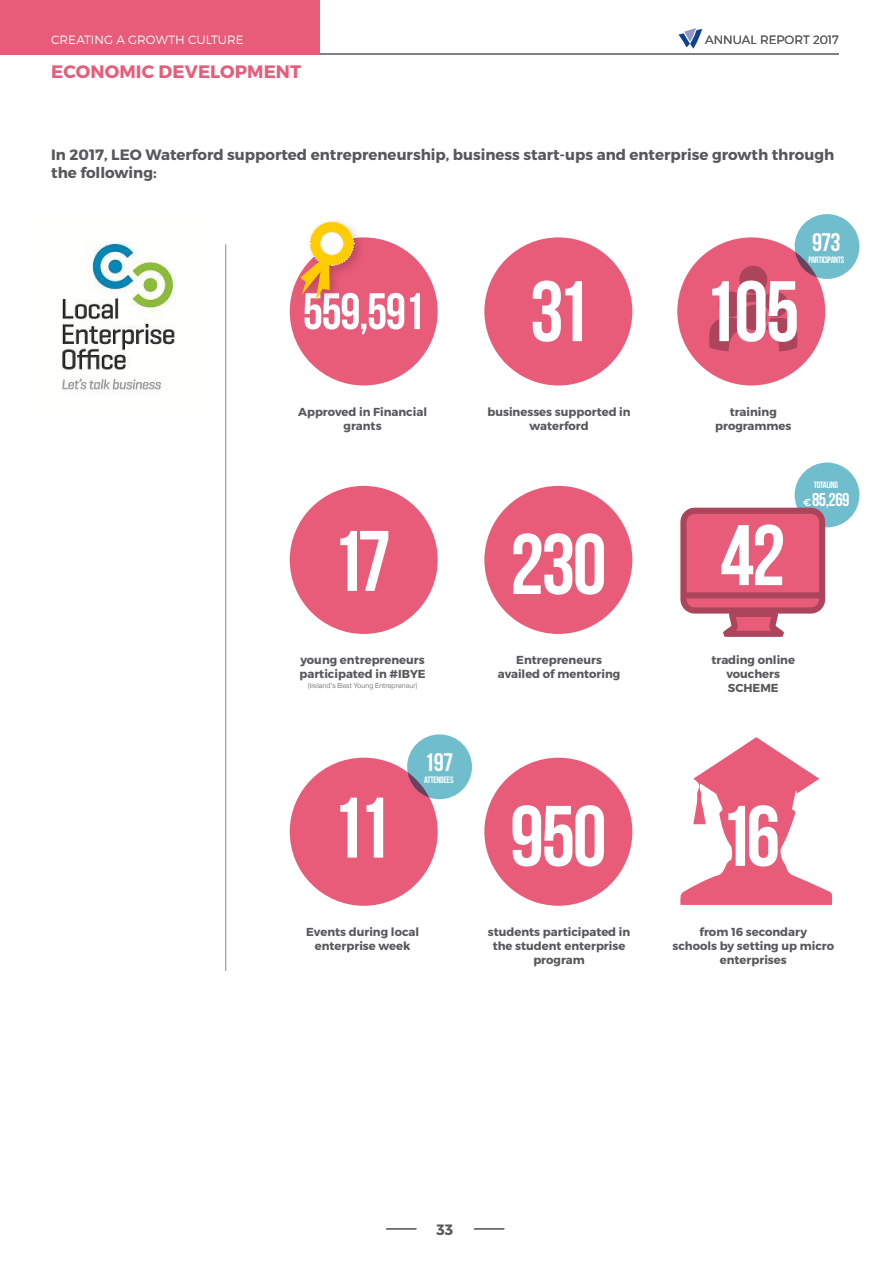
<style>
.page{position:relative;width:893px;height:1263px;background:#fff}
.page>*{position:absolute;margin:0;border:0;box-sizing:border-box;transform-origin:0 0}
.t1{font:85.65px "Bebas Neue";letter-spacing:-.03em;color:#fff}
.t2{font:51.15px "Bebas Neue";letter-spacing:-.03em;color:#fff}
.t3{font:25.5px "Bebas Neue";letter-spacing:-.03em;color:#fff}
.t4{font:18.45px "Bebas Neue";color:#fff}
.t5{font:700 18px "Montserrat";letter-spacing:.01em;color:#e85b79}
.t6{font:700 15px/18px "Montserrat";color:#58585a}
.t7{font:300 12px "Montserrat";color:#fff}
.t8{font:300 12px "Montserrat";letter-spacing:-.005em;color:#58585a}
.t9{font:700 11.55px/14px "Montserrat";color:#58585a;text-align:center}
.t10{font:9.3px "Bebas Neue";letter-spacing:-.03em;color:#fff}
.t11{font:300 6.9px "Helvetica Neue";letter-spacing:.025em;color:#58585a}
.s1{font-family:"Neutraface Text";font-weight:600;font-size:13.95px}
</style>
<div class="page">
<svg style="left:678px;top:28px;width:24px;height:21px"></svg>
<hr style="left:386px;top:1229px;width:30px;height:1px;background:#58585a">
<hr style="left:474px;top:1229px;width:30px;height:1px;background:#58585a">
<svg style="left:680px;top:737px;width:152px;height:168px"></svg>
<img style="left:61px;top:242px;width:115px;height:150px">
<hr style="left:51px;top:54px;width:788px;height:1px;background:#58585a">
<div style="left:677px;top:237px;width:148px;height:148px;background:#e85b79;border-radius:50%"></div>
<div style="left:290px;top:486px;width:148px;height:148px;background:#e85b79;border-radius:50%"></div>
<div style="left:484px;top:486px;width:148px;height:148px;background:#e85b79;border-radius:50%"></div>
<div style="left:290px;top:237px;width:148px;height:148px;background:#e85b79;border-radius:50%"></div>
<div style="left:290px;top:758px;width:148px;height:148px;background:#e85b79;border-radius:50%"></div>
<div style="left:484px;top:237px;width:148px;height:148px;background:#e85b79;border-radius:50%"></div>
<div style="left:484px;top:758px;width:148px;height:148px;background:#e85b79;border-radius:50%"></div>
<div style="left:795px;top:214px;width:64px;height:65px;background:#70bdcd;border-radius:50%"></div>
<div style="left:795px;top:462px;width:64px;height:65px;background:#70bdcd;border-radius:50%"></div>
<div style="left:407px;top:734px;width:65px;height:65px;background:#70bdcd;border-radius:50%"></div>
<hr style="left:225px;top:244px;width:1px;height:727px;background:#87888a">
<hr style="left:386px;top:1228px;width:31px;height:1px;background:#58585a">
<hr style="left:474px;top:1228px;width:30px;height:1px;background:#58585a">
<div style="left:296px;top:216px;width:70px;height:95px;background:#000;opacity:.2"></div>
<svg style="left:300px;top:220px;width:55px;height:80px"></svg>
<svg style="left:680px;top:505px;width:148px;height:132px;background:#dc6f86"></svg>
<div style="left:739px;top:266px;width:28px;height:27px;background:#ac445b;border-radius:50%"></div>
<svg style="left:709px;top:291px;width:88px;height:60px"></svg>
<div style="left:0;top:0;width:319px;height:54px;background:#e85b79"></div>
<p class="t7" style="left:51px;top:33px;width:194px">CREATING A GROWTH CULTURE</p>
<h3 class="t5" style="left:51px;top:60px;width:251px">ECONOMIC DEVELOPMENT</h3>
<p class="t8" style="left:705px;top:33px;width:135px">ANNUAL REPORT 2017</p>
<p class="t6" style="left:51px;top:146px;width:784px">In 2017, LEO Waterford supported entrepreneurship, business start-ups and enterprise growth through the following:</p>
<h3 class="t3" style="left:812px;top:228px;width:30px">973</h3>
<h2 class="t2" style="left:303px;top:283px;width:124px">559,591</h2>
<p class="t9" style="left:298px;top:405px;width:130px">Approved in Financial grants</p>
<h1 class="t1" style="left:331px;top:514px;width:62px">17</h1>
<p class="t9" style="left:299px;top:653px;width:128px;text-align:left">young entrepreneurs participated in #IBYE</p>
<p class="t11" style="left:308px;top:680px;width:111px">(Ireland’s Best Young Entrepreneur)</p>
<h1 class="t1" style="left:331px;top:781px;width:62px">11</h1>
<h3 class="t3" style="left:424px;top:748px;width:30px">197</h3>
<p class="t10" style="left:424px;top:775px;width:31px">ATTENDEES</p>
<p class="t9" style="left:306px;top:925px;width:114px">Events during local enterprise week</p>
<h1 class="t1" style="left:530px;top:265px;width:62px">31</h1>
<p class="t9" style="left:487px;top:405px;width:145px">businesses supported in waterford</p>
<h1 class="t1" style="left:510px;top:517px;width:98px">230</h1>
<p class="t9" style="left:498px;top:653px;width:124px">Entrepreneurs availed of mentoring</p>
<h1 class="t1" style="left:703px;top:265px;width:98px">105</h1>
<p class="t10" style="left:808px;top:255px;width:38px">PARTICIPANTS</p>
<p class="t9" style="left:715px;top:405px;width:78px">training programmes</p>
<p class="t10" style="left:814px;top:480px;width:26px">TOTALING</p>
<h1 class="t1" style="left:720px;top:508px;width:67px">42</h1>
<h3 class="t4" style="left:803px;top:489px;width:48px"><span class="s1">€</span>85,269</h3>
<p class="t9" style="left:711px;top:653px;width:85px">trading online vouchers<br>SCHEME</p>
<h1 class="t1" style="left:510px;top:789px;width:98px">950</h1>
<h1 class="t1" style="left:719px;top:789px;width:63px">16</h1>
<p class="t9" style="left:488px;top:925px;width:144px">students participated in the student enterprise program</p>
<p class="t9" style="left:672px;top:925px;width:163px">from 16 secondary<br>schools by setting up micro enterprises</p>
<p class="t6" style="left:436px;top:1220px;width:18px">33</p>
</div>
